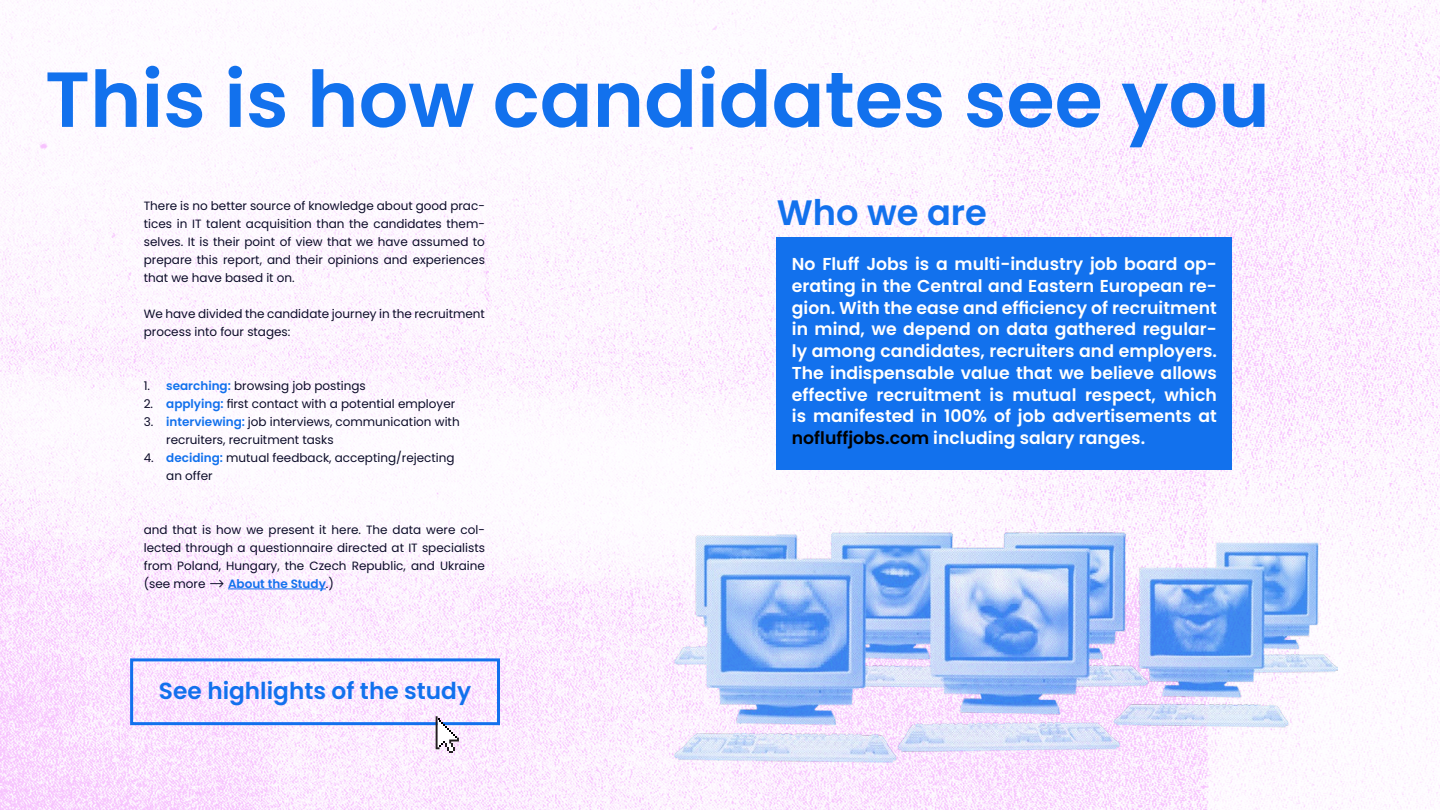
<style>
.page{position:relative;width:1440px;height:810px;background:#fff}
.page>*{position:absolute;margin:0;border:0;box-sizing:border-box;transform-origin:0 0}
.t1{font:600 78px "Poppins";color:#1271ed}
.t2{font:600 35.25px "Poppins";color:#1271ed}
.t3{font:600 23.25px "Poppins";color:#1271ed}
.t4{font:600 17.25px/21.8px "Poppins";color:#fff;text-align:justify}
.t5{font:12px/18px "Poppins";color:#0b0b28}
.s1{font-weight:600;color:#1271ed}
.s2{font-family:"Inter"}
.s3{color:#000}
</style>
<div class="page">
<img style="left:0;top:0;width:1440px;height:810px">
<hr style="left:228px;top:589px;width:98px;height:1px;background:#1271ed">
<div style="left:777px;top:237px;width:455px;height:233px;background:#1271ed"></div>
<img style="left:671px;top:516px;width:667px;height:246px">
<div style="left:130px;top:658px;width:370px;height:67px;border:3px solid #1271ed"></div>
<svg style="left:436px;top:716px;width:23px;height:37px"></svg>
<h1 class="t1" style="left:45px;top:54px;width:1226px">This is how candidates see you</h1>
<p class="t5" style="left:144px;top:197px;width:343px;text-align:justify">There is no better source of knowledge about good prac&shy;tices in IT talent acquisition than the candidates them&shy;selves. It is their point of view that we have assumed to prepare this report, and their opinions and experiences that we have based it on.</p>
<p class="t5" style="left:144px;top:305px;width:343px">We have divided the candidate journey in the recruitment process into four stages:</p>
<p class="t5" style="left:144px;top:377px;width:224px">1. <span class="s1">searching:</span> browsing job postings</p>
<p class="t5" style="left:144px;top:395px;width:313px">2. <span class="s1">applying:</span> first contact with a potential employer</p>
<p class="t5" style="left:166px;top:413px;width:295px;text-indent:-22px">3. <span class="s1">interviewing:</span> job interviews, communication with recruiters, recruitment tasks</p>
<p class="t5" style="left:166px;top:449px;width:290px;text-indent:-22px">4. <span class="s1">deciding:</span> mutual feedback, accepting/rejecting an offer</p>
<p class="t5" style="left:144px;top:521px;width:343px;text-align:justify">and that is how we present it here. The data were col&shy;lected through a questionnaire directed at IT specialists from Poland, Hungary, the Czech Republic, and Ukraine (see more <span class="s2">⟶</span> <span class="s1">About the Study</span>.)</p>
<h3 class="t3" style="left:159px;top:678px;width:314px">See highlights of the study</h3>
<h2 class="t2" style="left:777px;top:192px;width:212px">Who we are</h2>
<p class="t4" style="left:792px;top:253px;width:427px">No Fluff Jobs is a multi-industry job board op&shy;erating in the Central and Eastern European re&shy;gion. With the ease and efficiency of recruitment in mind, we depend on data gathered regular&shy;ly among candidates, recruiters and employers.<br>The indispensable value that we believe allows effective recruitment is mutual respect, which is manifested in 100% of job advertisements at <span class="s3">nofluffjobs.com</span> including salary ranges.</p>
</div>
